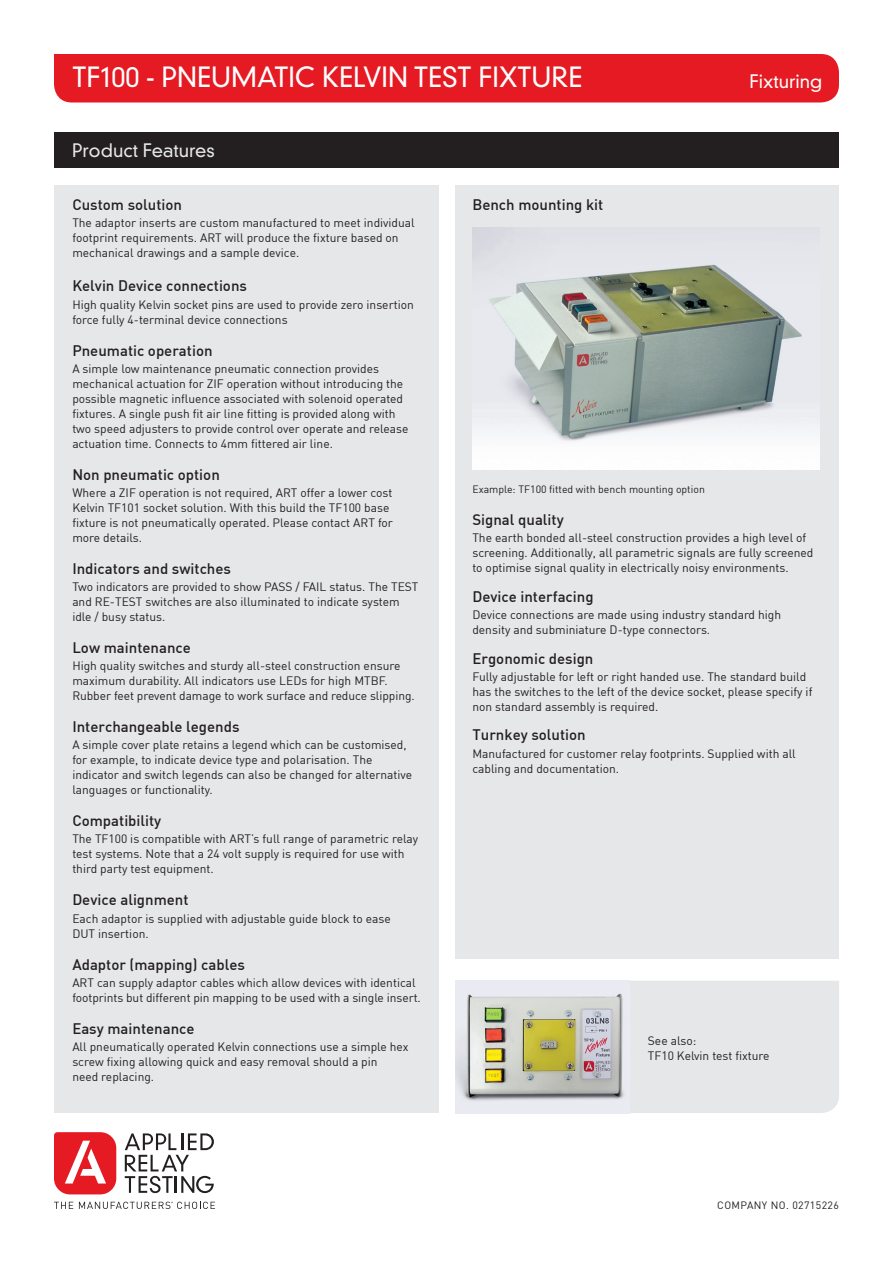
<style>
.page{position:relative;width:893px;height:1263px;background:#fff}
.page>*{position:absolute;margin:0;border:0;box-sizing:border-box;transform-origin:0 0}
.t1{font:300 27px "DIN Neuzeit Grotesk";color:#fff}
.t2{font:300 18px "DIN Neuzeit Grotesk";color:#e6e7e9}
.Title_right_hand_tex{font:300 18px "DIN Neuzeit Grotesk";color:#fff}
.Sub_Headings{font:500 15px "DIN";color:#231f20}
.Back_Body_Copy{font:12px/15px "DIN";color:#231f20}
.Sub_Headings-2{font:12px/15px "DIN";color:#231f20}
.Footers{font:10.5px "DIN";color:#231f20}
.Footers-2{font:10.5px "DIN";letter-spacing:.04em;color:#231f20}
</style>
<div class="page">
<div style="left:54px;top:185px;width:384px;height:928px;background:#e6e7e9"></div>
<div style="left:455px;top:185px;width:384px;height:774px;background:#e6e7e9"></div>
<div style="left:54px;top:133px;width:785px;height:35px;background:#231f20"></div>
<svg style="left:54px;top:1202px;width:19px;height:7px"></svg>
<svg style="left:79px;top:1202px;width:136px;height:7px"></svg>
<svg style="left:54px;top:1132px;width:62px;height:62px"></svg>
<svg style="left:125px;top:1133px;width:89px;height:60px"></svg>
<div style="left:54px;top:54px;width:785px;height:48px;background:#e51a23"></div>
<div style="left:630px;top:981px;width:209px;height:132px;background:#e6e7e9"></div>
<img style="left:455px;top:981px;width:175px;height:132px">
<img style="left:472px;top:228px;width:348px;height:242px">
<p class="t1" style="left:72px;top:61px;width:511px">TF100 - PNEUMATIC KELVIN TEST FIXTURE</p>
<h2 class="t2" style="left:72px;top:139px;width:144px">Product Features</h2>
<p class="Title_right_hand_tex" style="left:749px;top:70px;width:74px">Fixturing</p>
<p class="Sub_Headings" style="left:72px;top:195px;width:111px">Custom solution</p>
<p class="Sub_Headings-2" style="left:72px;top:215px;width:344px">The adaptor inserts are custom manufactured to meet individual footprint requirements. ART will produce the fixture based on mechanical drawings and a sample device.</p>
<p class="Sub_Headings" style="left:72px;top:276px;width:176px">Kelvin Device connections</p>
<p class="Back_Body_Copy" style="left:72px;top:296px;width:343px">High quality Kelvin socket pins are used to provide zero insertion force fully 4-terminal device connections</p>
<p class="Sub_Headings" style="left:72px;top:341px;width:142px">Pneumatic operation</p>
<p class="Back_Body_Copy" style="left:72px;top:361px;width:338px">A simple low maintenance pneumatic connection provides mechanical actuation for ZIF operation without introducing the possible magnetic influence associated with solenoid operated fixtures. A single push fit air line fitting is provided along with two speed adjusters to provide control over operate and release actuation time. Connects to 4mm fittered air line.</p>
<p class="Sub_Headings" style="left:72px;top:465px;width:149px">Non pneumatic option</p>
<p class="Back_Body_Copy" style="left:72px;top:485px;width:322px">Where a ZIF operation is not required, ART offer a lower cost Kelvin TF101 socket solution. With this build the TF100 base fixture is not pneumatically operated. Please contact ART for more details.</p>
<p class="Sub_Headings" style="left:72px;top:559px;width:160px">Indicators and switches</p>
<p class="Back_Body_Copy" style="left:72px;top:579px;width:348px">Two indicators are provided to show PASS / FAIL status. The TEST and RE-TEST switches are also illuminated to indicate system idle / busy status.</p>
<p class="Sub_Headings" style="left:72px;top:638px;width:120px">Low maintenance</p>
<p class="Back_Body_Copy" style="left:72px;top:658px;width:344px">High quality switches and sturdy all-steel construction ensure maximum durability. All indicators use LEDs for high MTBF.<br>Rubber feet prevent damage to work surface and reduce slipping.</p>
<p class="Sub_Headings" style="left:72px;top:717px;width:169px">Interchangeable legends</p>
<p class="Back_Body_Copy" style="left:72px;top:737px;width:341px">A simple cover plate retains a legend which can be customised, for example, to indicate device type and polarisation. The indicator and switch legends can also be changed for alternative languages or functionality.</p>
<p class="Sub_Headings" style="left:72px;top:811px;width:90px">Compatibility</p>
<p class="Back_Body_Copy" style="left:72px;top:831px;width:347px">The TF100 is compatible with ART’s full range of parametric relay test systems. Note that a 24 volt supply is required for use with third party test equipment.</p>
<p class="Sub_Headings" style="left:72px;top:890px;width:118px">Device alignment</p>
<p class="Back_Body_Copy" style="left:72px;top:910px;width:320px">Each adaptor is supplied with adjustable guide block to ease<br>DUT insertion.</p>
<p class="Sub_Headings" style="left:72px;top:954px;width:174px">Adaptor (mapping) cables</p>
<p class="Back_Body_Copy" style="left:72px;top:975px;width:350px">ART can supply adaptor cables which allow devices with identical footprints but different pin mapping to be used with a single insert.</p>
<p class="Sub_Headings" style="left:72px;top:1019px;width:124px">Easy maintenance</p>
<p class="Back_Body_Copy" style="left:72px;top:1039px;width:338px">All pneumatically operated Kelvin connections use a simple hex screw fixing allowing quick and easy removal should a pin<br>need replacing.</p>
<p class="Sub_Headings" style="left:472px;top:195px;width:132px">Bench mounting kit</p>
<p class="Footers" style="left:472px;top:483px;width:234px">Example: TF100 fitted with bench mounting option</p>
<p class="Sub_Headings" style="left:472px;top:510px;width:93px">Signal quality</p>
<p class="Back_Body_Copy" style="left:472px;top:530px;width:343px">The earth bonded all-steel construction provides a high level of screening. Additionally, all parametric signals are fully screened to optimise signal quality in electrically noisy environments.</p>
<p class="Sub_Headings" style="left:472px;top:587px;width:123px">Device interfacing</p>
<p class="Back_Body_Copy" style="left:472px;top:607px;width:310px">Device connections are made using industry standard high density and subminiature D-type connectors.</p>
<p class="Sub_Headings" style="left:472px;top:648px;width:123px">Ergonomic design</p>
<p class="Back_Body_Copy" style="left:472px;top:669px;width:342px">Fully adjustable for left or right handed use. The standard build has the switches to the left of the device socket, please specify if non standard assembly is required.</p>
<p class="Sub_Headings" style="left:472px;top:725px;width:115px">Turnkey solution</p>
<p class="Back_Body_Copy" style="left:472px;top:745px;width:325px">Manufactured for customer relay footprints. Supplied with all cabling and documentation.</p>
<p class="Back_Body_Copy" style="left:648px;top:1033px;width:123px">See also:<br>TF10 Kelvin test fixture</p>
<p class="Footers-2" style="left:717px;top:1198px;width:123px">COMPANY NO. 02715226</p>
</div>
